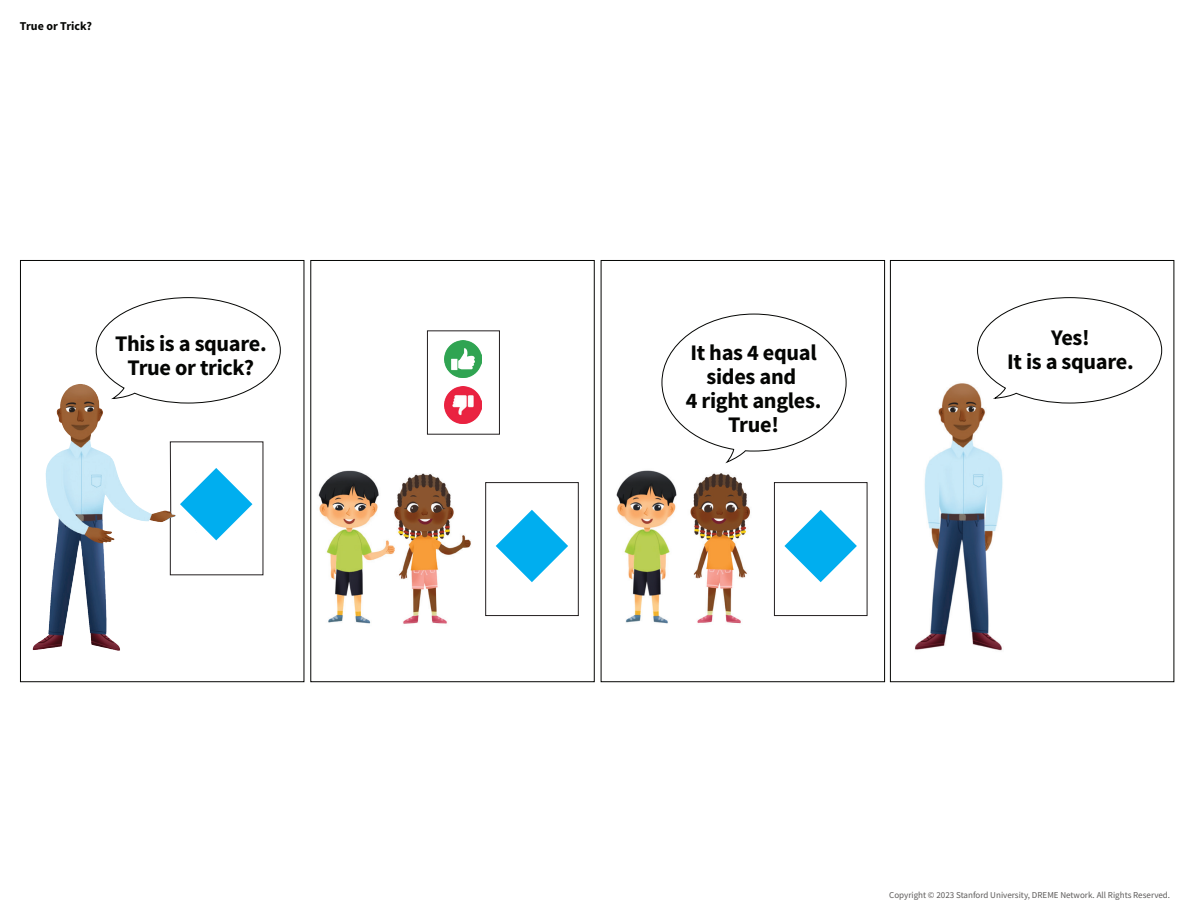
<style>
.page{position:relative;width:1188px;height:918px;background:#fff}
.page>*{position:absolute;margin:0;border:0;box-sizing:border-box;transform-origin:0 0}
.t1{font:700 22.35px/24px "Source Sans Pro";letter-spacing:-.015em;color:#040503;text-align:center}
.t2{font:700 12px "Source Sans Pro";color:#040503}
.t3{font:9px "Source Sans Pro";color:#5c5a59}
</style>
<div class="page">
<div style="left:427px;top:330px;width:73px;height:105px;border:1px solid #231f20"></div>
<img style="left:318px;top:470px;width:73px;height:154px">
<img style="left:391px;top:473px;width:121px;height:151px">
<img style="left:616px;top:470px;width:61px;height:154px">
<img style="left:915px;top:383px;width:88px;height:268px">
<div style="left:890px;top:260px;width:284px;height:422px;border:1px solid #040503"></div>
<div style="left:310px;top:260px;width:285px;height:422px;border:1px solid #040503"></div>
<div style="left:601px;top:260px;width:284px;height:422px;border:1px solid #040503"></div>
<div style="left:485px;top:482px;width:94px;height:134px;border:1px solid #231f20"></div>
<svg style="left:496px;top:510px;width:72px;height:72px"></svg>
<div style="left:774px;top:482px;width:93px;height:134px;border:1px solid #231f20"></div>
<svg style="left:784px;top:510px;width:73px;height:72px"></svg>
<svg style="left:661px;top:313px;width:186px;height:150px"></svg>
<svg style="left:977px;top:297px;width:185px;height:107px"></svg>
<div style="left:20px;top:260px;width:284px;height:422px;border:1px solid #040503"></div>
<img style="left:46px;top:385px;width:29px;height:119px">
<svg style="left:95px;top:297px;width:186px;height:107px"></svg>
<img style="left:690px;top:473px;width:60px;height:151px">
<img style="left:445px;top:386px;width:37px;height:37px">
<img style="left:445px;top:341px;width:37px;height:36px">
<svg style="left:156px;top:441px;width:108px;height:135px"></svg>
<p class="t2" style="left:20px;top:18px;width:74px">True or Trick?</p>
<p class="t1" style="left:115px;top:333px;width:153px">This is a square.<br>True or trick?</p>
<p class="t1" style="left:686px;top:341px;width:137px">It has 4 equal sides and<br>4 right angles.<br>True!</p>
<p class="t1" style="left:1007px;top:327px;width:128px">Yes!<br>It is a square.</p>
<p class="t3" style="left:889px;top:889px;width:283px">Copyright © 2023 Stanford University, DREME Network. All Rights Reserved.</p>
</div>
